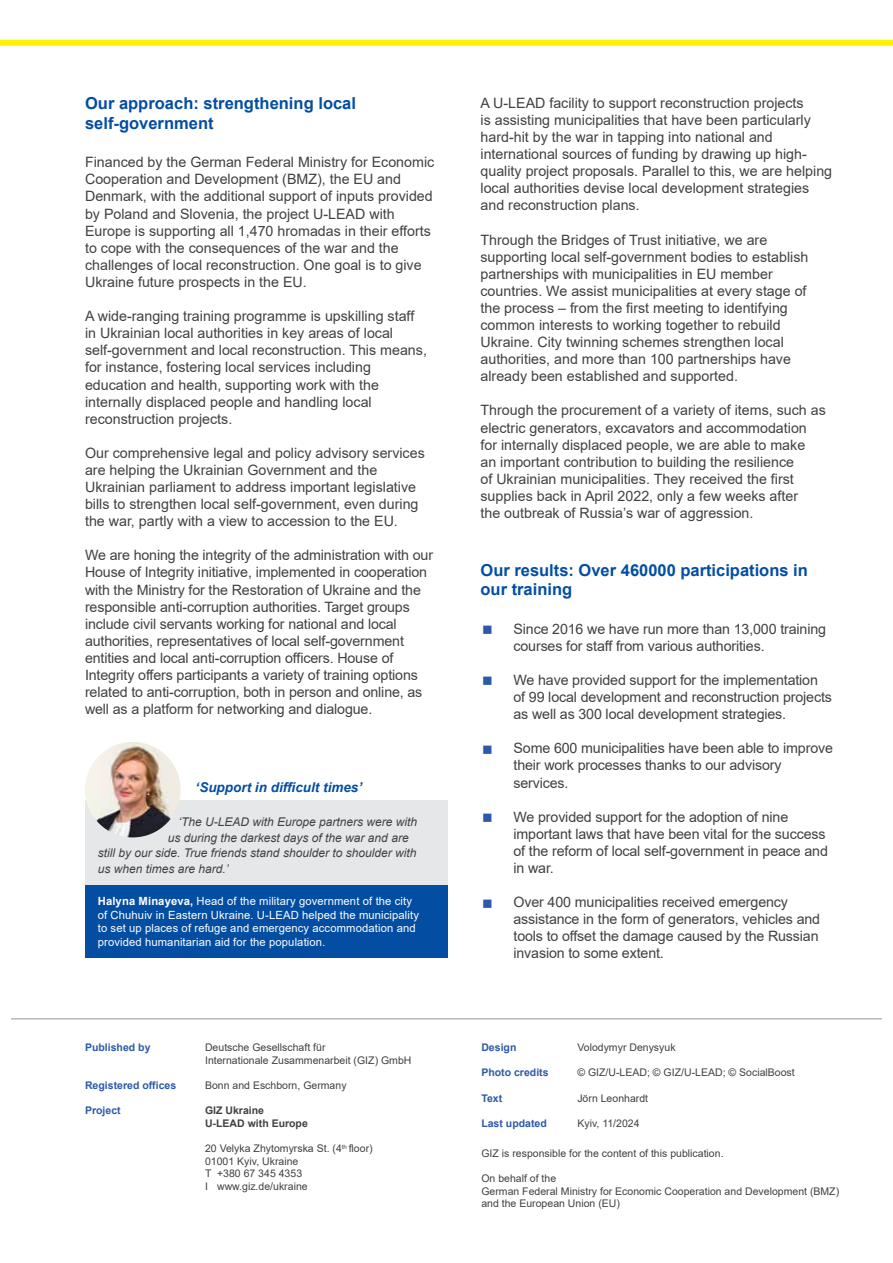
<style>
.page{position:relative;width:893px;height:1263px;background:#fff}
.page>*{position:absolute;margin:0;border:0;box-sizing:border-box;transform-origin:0 0}
.t1{font:700 16.5px/19.5px "Arial";color:#034ea2}
.t2{font:14.25px/17.1px "Arial";color:#414042}
.t3{font:italic 700 13.5px "Arial";color:#034ea2}
.t4{font:italic 12px "Arial";color:#414042}
.t5{font:11.25px/13.5px "Arial";letter-spacing:.01em;color:#fff}
.t6{font:10.5px/12.6px "Arial";color:#414042}
.t7{font:700 10.5px "Arial";color:#2d59a9}
.t8{font:700 10.5px/12.6px "Arial";color:#414042}
.s1{font-weight:700}
.s2{color:#2d59a9}
</style>
<div class="page">
<div style="left:0;top:40px;width:893px;height:6px;background:#fff200"></div>
<hr style="left:11px;top:1018px;width:871px;height:1px;background:#939598">
<div style="left:85px;top:800px;width:363px;height:85px;background:#e6e7e8"></div>
<div style="left:85px;top:885px;width:363px;height:73px;background:#034ea2"></div>
<img style="left:85px;top:742px;width:96px;height:95px;border-radius:48px">
<p class="t1" style="left:85px;top:94px;width:272px">Our approach: strengthening local self-government</p>
<p class="t2" style="left:85px;top:154px;width:351px">Financed by the German Federal Ministry for Economic Cooperation and Development (BMZ), the EU and Denmark, with the additional support of inputs provided by Poland and Slovenia, the project U-LEAD with Europe is supporting all 1,470 hromadas in their efforts to cope with the consequences of the war and the challenges of local reconstruction. One goal is to give Ukraine future prospects in the EU.</p>
<p class="t2" style="left:85px;top:307px;width:343px">A wide-ranging training programme is upskilling staff in Ukrainian local authorities in key areas of local self-government and local reconstruction. This means, for instance, fostering local services including education and health, supporting work with the internally displaced people and handling local reconstruction projects.</p>
<p class="t2" style="left:85px;top:444px;width:341px">Our comprehensive legal and policy advisory services are helping the Ukrainian Government and the Ukrainian parliament to address important legislative bills to strengthen local self-government, even during the war, partly with a view to accession to the EU.</p>
<p class="t2" style="left:85px;top:547px;width:350px">We are honing the integrity of the administration with our House of Integrity initiative, implemented in cooperation with the Ministry for the Restoration of Ukraine and the responsible anti-corruption authorities. Target groups include civil servants working for national and local authorities, representatives of local self-government entities and local anti-corruption officers. House of Integrity offers participants a variety of training options related to anti-corruption, both in person and online, as well as a platform for networking and dialogue.</p>
<p class="t3" style="left:196px;top:778px;width:168px">‘Support in difficult times’</p>
<p class="t4" style="left:178px;top:814px;width:240px">‘The U-LEAD with Europe partners were with</p>
<p class="t4" style="left:168px;top:829px;width:242px">us during the darkest days of the war and are</p>
<p class="t4" style="left:98px;top:845px;width:320px">still by our side. True friends stand shoulder to shoulder with</p>
<p class="t4" style="left:98px;top:861px;width:132px">us when times are hard.’</p>
<p class="t5" style="left:98px;top:894px;width:323px"><span class="s1">Halyna Minayeva,</span> Head of the military government of the city of Chuhuiv in Eastern Ukraine. U-LEAD helped the municipality to set up places of refuge and emergency accommodation and provided humanitarian aid for the population.</p>
<p class="t7" style="left:85px;top:1040px;width:67px">Published by</p>
<p class="t6" style="left:205px;top:1041px;width:208px">Deutsche Gesellschaft für<br>Internationale Zusammenarbeit (GIZ) GmbH</p>
<p class="t7" style="left:85px;top:1078px;width:93px">Registered offices</p>
<p class="t6" style="left:205px;top:1079px;width:143px">Bonn and Eschborn, Germany</p>
<p class="t7" style="left:85px;top:1103px;width:37px">Project</p>
<p class="t8" style="left:205px;top:1104px;width:104px">GIZ Ukraine<br>U-LEAD with Europe</p>
<p class="t6" style="left:205px;top:1142px;width:169px">20 Velyka Zhytomyrska St. (4<sup>th</sup> floor)<br>01001 Kyiv, Ukraine<br>T +380 67 345 4353<br>I www.giz.de/ukraine</p>
<p class="t2" style="left:480px;top:94px;width:353px">A U-LEAD facility to support reconstruction projects<br>is assisting municipalities that have been particularly hard-hit by the war in tapping into national and international sources of funding by drawing up high&shy;quality project proposals. Parallel to this, we are helping local authorities devise local development strategies and reconstruction plans.</p>
<p class="t2" style="left:480px;top:231px;width:329px">Through the Bridges of Trust initiative, we are supporting local self-government bodies to establish partnerships with municipalities in EU member countries. We assist municipalities at every stage of the process – from the first meeting to identifying common interests to working together to rebuild Ukraine. City twinning schemes strengthen local authorities, and more than 100 partnerships have already been established and supported.</p>
<p class="t2" style="left:480px;top:402px;width:347px">Through the procurement of a variety of items, such as electric generators, excavators and accommodation for internally displaced people, we are able to make<br>an important contribution to building the resilience<br>of Ukrainian municipalities. They received the first supplies back in April 2022, only a few weeks after<br>the outbreak of Russia’s war of aggression.</p>
<p class="t1" style="left:480px;top:560px;width:329px">Our results: Over 460000 participations in our training</p>
<p class="t2" style="left:513px;top:620px;width:314px;text-indent:-32px"><span class="s2">■</span> Since 2016 we have run more than 13,000 training courses for staff from various authorities.</p>
<p class="t2" style="left:513px;top:671px;width:320px;text-indent:-32px"><span class="s2">■</span> We have provided support for the implementation of 99 local development and reconstruction projects as well as 300 local development strategies.</p>
<p class="t2" style="left:513px;top:740px;width:321px;text-indent:-32px"><span class="s2">■</span> Some 600 municipalities have been able to improve their work processes thanks to our advisory services.</p>
<p class="t2" style="left:513px;top:808px;width:316px;text-indent:-32px"><span class="s2">■</span> We provided support for the adoption of nine important laws that have been vital for the success of the reform of local self-government in peace and in war.</p>
<p class="t2" style="left:513px;top:893px;width:308px;text-indent:-32px"><span class="s2">■</span> Over 400 municipalities received emergency assistance in the form of generators, vehicles and tools to offset the damage caused by the Russian invasion to some extent.</p>
<p class="t7" style="left:481px;top:1040px;width:37px">Design</p>
<p class="t6" style="left:577px;top:1041px;width:100px">Volodymyr Denysyuk</p>
<p class="t7" style="left:481px;top:1065px;width:69px">Photo credits</p>
<p class="t6" style="left:577px;top:1066px;width:219px">© GIZ/U-LEAD; © GIZ/U-LEAD; © SocialBoost</p>
<p class="t7" style="left:481px;top:1090px;width:22px">Text</p>
<p class="t6" style="left:577px;top:1092px;width:72px">Jörn Leonhardt</p>
<p class="t7" style="left:481px;top:1116px;width:67px">Last updated</p>
<p class="t6" style="left:577px;top:1117px;width:64px">Kyiv, 11/2024</p>
<p class="t6" style="left:481px;top:1146px;width:244px">GIZ is responsible for the content of this publication.</p>
<p class="t6" style="left:481px;top:1172px;width:359px">On behalf of the<br>German Federal Ministry for Economic Cooperation and Development (BMZ) and the European Union (EU)</p>
</div>
